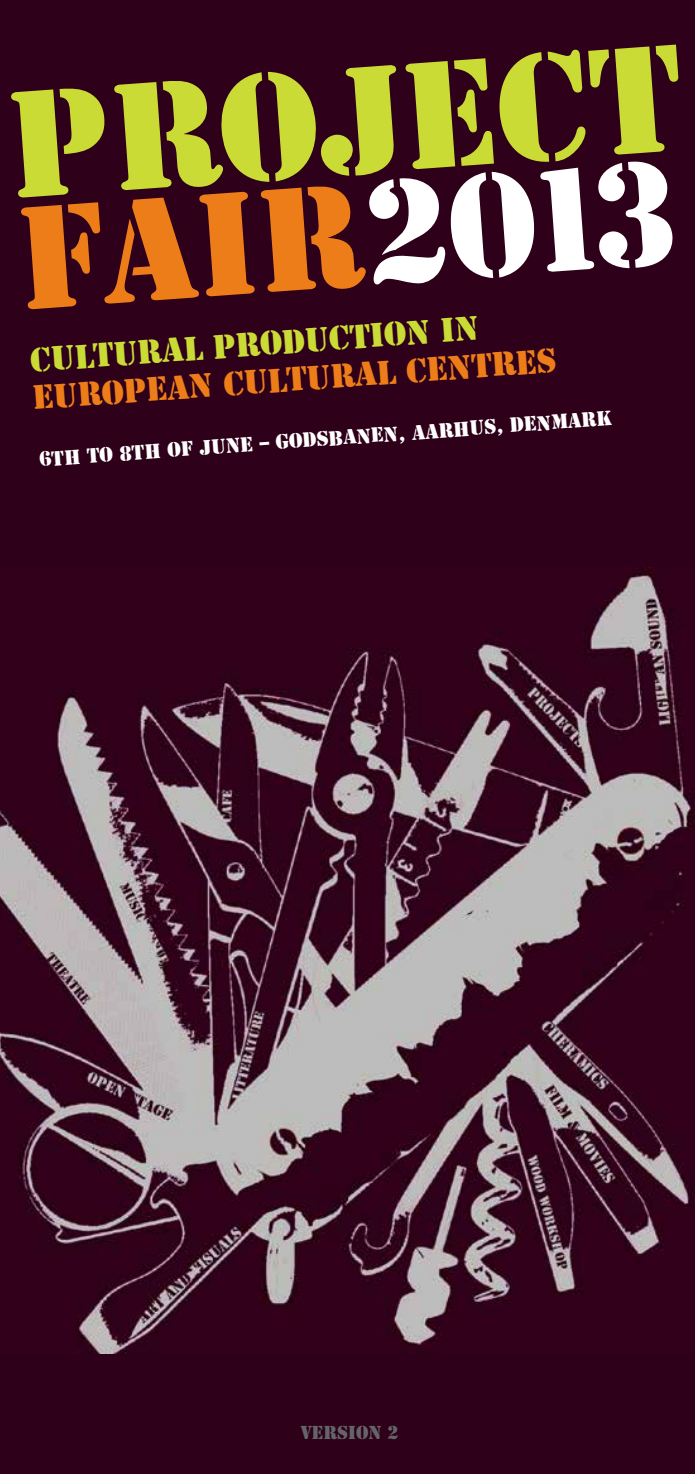
<style>
.page{position:relative;width:695px;height:1474px;background:#fff}
.page>*{position:absolute;margin:0;border:0;box-sizing:border-box;transform-origin:0 0}
.t1{font:141.05px "Stencil Std";color:#cadb36}
.t2{font:136.15px "Stencil Std";color:#ed7d19}
.t3{font:31.5px "Stencil Std";color:#ed7d19}
.t4{font:31.5px "Stencil Std";color:#cadb36}
.t5{font:19.25px "Stencil Std";color:#fff}
.t6{font:17.5px "Stencil Std";color:#646569}
.s1{color:#fff}
</style>
<div class="page">
<div style="left:0;top:0;width:694px;height:1473px;background:#2f0019"></div>
<img style="left:0;top:568px;width:694px;height:785px">
<h1 class="t1" style="left:4px;top:54px;width:675px;rotate:-4deg">PROJECT</h1>
<h2 class="t2" style="left:12px;top:171px;width:661px;rotate:-4deg">FAIR<span class="s1">2013</span></h2>
<h3 class="t4" style="left:29px;top:339px;width:450px;rotate:-4deg">CULTURAL PRODUCTION IN</h3>
<h3 class="t3" style="left:32px;top:377px;width:526px;rotate:-4deg">EUROPEAN CULTURAL CENTRES</h3>
<p class="t5" style="left:38px;top:446px;width:576px;rotate:-4deg">6TH TO 8TH OF JUNE – GODSBANEN, AARHUS, DENMARK</p>
<p class="t6" style="left:300px;top:1420px;width:100px">VERSION 2</p>
</div>
